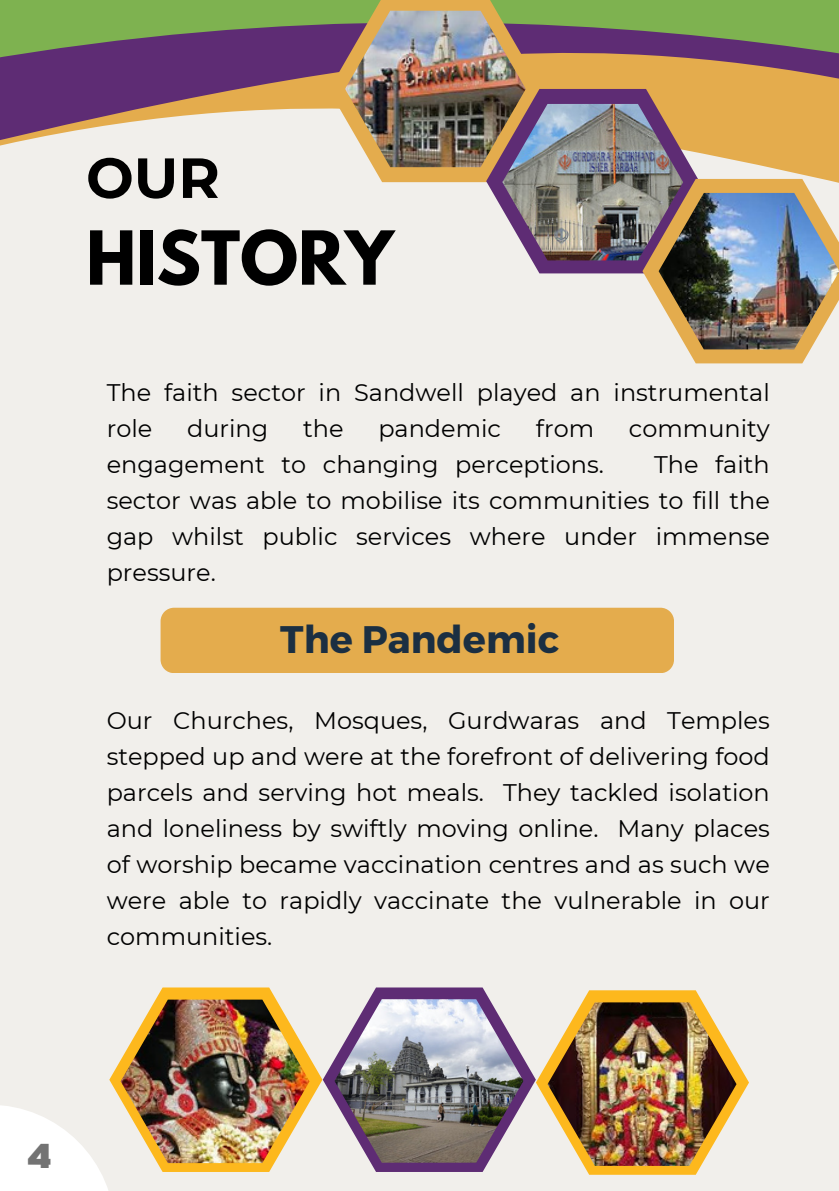
<style>
.page{position:relative;width:839px;height:1191px;background:#fff}
.page>*{position:absolute;margin:0;border:0;box-sizing:border-box;transform-origin:0 0}
.t1{font:700 65.8px "League Spartan";color:#000}
.t2{font:700 56.4px "Montserrat";color:#000}
.t3{font:700 38.4px "Montserrat";color:#1b2f42}
.t4{font:900 33.8px "Bernoru";color:#737373}
.t5{font:24px/36px "Montserrat";color:#000;text-align:justify}
</style>
<div class="page">
<div style="left:0;top:0;width:838px;height:1191px;background:#f1efeb"></div>
<div style="left:160px;top:608px;width:514px;height:65px;background:#e4ac4d"></div>
<svg style="left:0;top:0;width:329px;height:146px"></svg>
<svg style="left:0;top:1105px;width:108px;height:86px;fill:#fff"></svg>
<img style="left:109px;top:987px;width:640px;height:188px">
<img style="left:121px;top:1000px;width:188px;height:163px">
<svg style="left:329px;top:0;width:509px;height:363px"></svg>
<img style="left:345px;top:11px;width:181px;height:156px">
<img style="left:502px;top:104px;width:181px;height:156px">
<img style="left:658px;top:193px;width:180px;height:156px">
<p class="t2" style="left:86px;top:143px;width:135px">OUR</p>
<p class="t1" style="left:86px;top:225px;width:309px">HISTORY</p>
<p class="t5" style="left:107px;top:374px;width:664px">The faith sector in Sandwell played an instrumental role</p>
<p class="t5" style="left:187px;top:410px;width:83px">during</p>
<p class="t5" style="left:303px;top:410px;width:42px">the</p>
<p class="t5" style="left:378px;top:410px;width:124px">pandemic</p>
<p class="t5" style="left:536px;top:410px;width:60px">from</p>
<p class="t5" style="left:629px;top:410px;width:142px">community</p>
<p class="t5" style="left:107px;top:446px;width:498px">engagement to changing perceptions.</p>
<p class="t5" style="left:107px;top:446px;width:664px;text-indent:547px">The faith sector was able to mobilise its communities to fill the gap whilst public services where under immense pressure.</p>
<p class="t3" style="left:280px;top:614px;width:280px">The Pandemic</p>
<h3 class="t5" style="left:107px;top:703px;width:664px">Our Churches, Mosques, Gurdwaras and Temples stepped up and were at the forefront of delivering food parcels and serving hot meals. They tackled isolation and loneliness by swiftly moving online. Many places of worship became vaccination centres and as such we were able to rapidly vaccinate the vulnerable in our communities.</h3>
<p class="t4" style="left:27px;top:1136px;width:27px">4</p>
</div>
